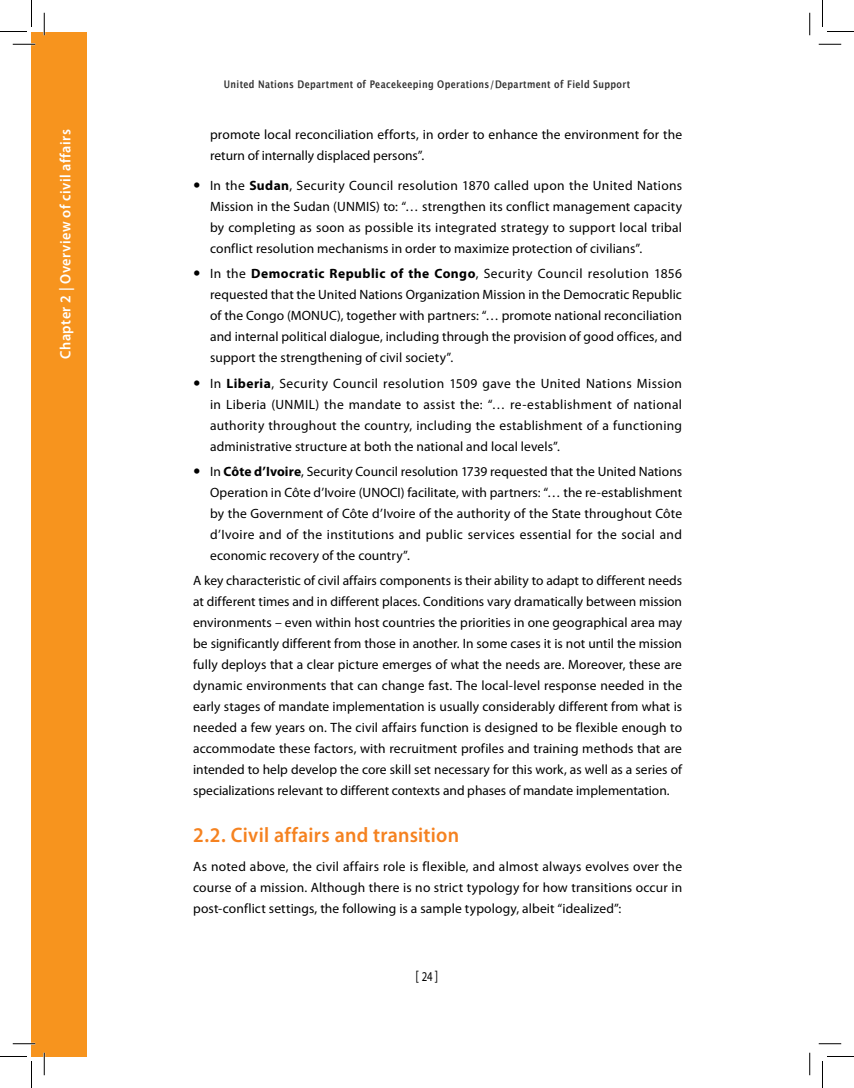
<style>
.page{position:relative;width:854px;height:1088px;background:#fff}
.page>*{position:absolute;margin:0;border:0;box-sizing:border-box;transform-origin:0 0}
.t1{font:600 21px "Myriad Pro";letter-spacing:.01em;color:#f58220;scale:.95 1}
.t2{font:600 15px "Myriad Pro";letter-spacing:.03em;color:#fff;scale:.95 1}
.t3{font:15px "Myriad Pro";color:#000;scale:.8 1}
.t4{font:13.5px/21px "Myriad Pro";letter-spacing:.005em;color:#000;text-align:justify}
.t5{font:700 10.5px "Lucida Grande";letter-spacing:.04em;color:#333;scale:.82 1}
.s1{font-weight:700}
.s2{font-size:13.5px}
</style>
<div class="page">
<div style="left:32px;top:32px;width:55px;height:1024px;background:#f7941e"></div>
<hr style="left:13px;top:43px;width:22px;height:2px;background:#fff">
<hr style="left:43px;top:13px;width:2px;height:22px;background:#fff">
<hr style="left:43px;top:1052px;width:2px;height:23px;background:#fff">
<svg style="left:13px;top:44px;width:22px;height:1px"></svg>
<svg style="left:819px;top:44px;width:22px;height:1px"></svg>
<svg style="left:13px;top:1043px;width:22px;height:1px"></svg>
<svg style="left:819px;top:1043px;width:22px;height:1px"></svg>
<svg style="left:44px;top:13px;width:1px;height:22px"></svg>
<svg style="left:44px;top:1052px;width:1px;height:23px"></svg>
<svg style="left:809px;top:13px;width:1px;height:22px"></svg>
<svg style="left:809px;top:1052px;width:1px;height:23px"></svg>
<svg style="left:0;top:0;width:32px;height:32px"></svg>
<svg style="left:0;top:1056px;width:32px;height:32px"></svg>
<svg style="left:822px;top:0;width:32px;height:32px"></svg>
<svg style="left:822px;top:1056px;width:32px;height:32px"></svg>
<p class="t2" style="left:56px;top:359px;width:243px;rotate:-90deg">Chapter 2 | Overview of civil affairs</p>
<p class="t5" style="left:224px;top:75px;width:497px">United Nations Department of Peacekeeping Operations/Department of Field Support</p>
<p class="t4" style="left:210px;top:124px;width:473px">promote local reconciliation efforts, in order to enhance the environment for the return of internally displaced persons”.</p>
<p class="t4" style="left:210px;top:175px;width:473px">In the <span class="s1">Sudan</span>, Security Council resolution 1870 called upon the United Nations Mission in the Sudan (UNMIS) to: “… strengthen its conflict management capacity by completing as soon as possible its integrated strategy to support local tribal conflict resolution mechanisms in order to maximize protection of civilians”.</p>
<p class="t4" style="left:210px;top:263px;width:473px">In the <span class="s1">Democratic Republic of the Congo</span>, Security Council resolution 1856 requested that the United Nations Organization Mission in the Democratic Republic of the Congo (MONUC), together with partners: “… promote national reconciliation and internal political dialogue, including through the provision of good offices, and support the strengthening of civil society”.</p>
<p class="t4" style="left:210px;top:372px;width:473px">In <span class="s1">Liberia</span>, Security Council resolution 1509 gave the United Nations Mission in Liberia (UNMIL) the mandate to assist the: “… re-establishment of national authority throughout the country, including the establishment of a functioning administrative structure at both the national and local levels”.</p>
<p class="t4" style="left:210px;top:461px;width:473px">In <span class="s1">Côte d’Ivoire</span>, Security Council resolution 1739 requested that the United Nations Operation in Côte d’Ivoire (UNOCI) facilitate, with partners: “… the re-establishment by the Government of Côte d’Ivoire of the authority of the State throughout Côte d’Ivoire and of the institutions and public services essential for the social and economic recovery of the country”.</p>
<p class="t4" style="left:193px;top:570px;width:491px">A key characteristic of civil affairs components is their ability to adapt to different needs at different times and in different places. Conditions vary dramatically between mission environments – even within host countries the priorities in one geographical area may be significantly different from those in another. In some cases it is not until the mission fully deploys that a clear picture emerges of what the needs are. Moreover, these are dynamic environments that can change fast. The local-level response needed in the early stages of mandate implementation is usually considerably different from what is needed a few years on. The civil affairs function is designed to be flexible enough to accommodate these factors, with recruitment profiles and training methods that are intended to help develop the core skill set necessary for this work, as well as a series of specializations relevant to different contexts and phases of mandate implementation.</p>
<h1 class="t1" style="left:193px;top:821px;width:281px">2.2. Civil affairs and transition</h1>
<p class="t4" style="left:193px;top:856px;width:491px">As noted above, the civil affairs role is flexible, and almost always evolves over the course of a mission. Although there is no strict typology for how transitions occur in post-conflict settings, the following is a sample typology, albeit “idealized”:</p>
<p class="t3" style="left:416px;top:966px;width:30px">[ <span class="s2">24</span> ]</p>
</div>
